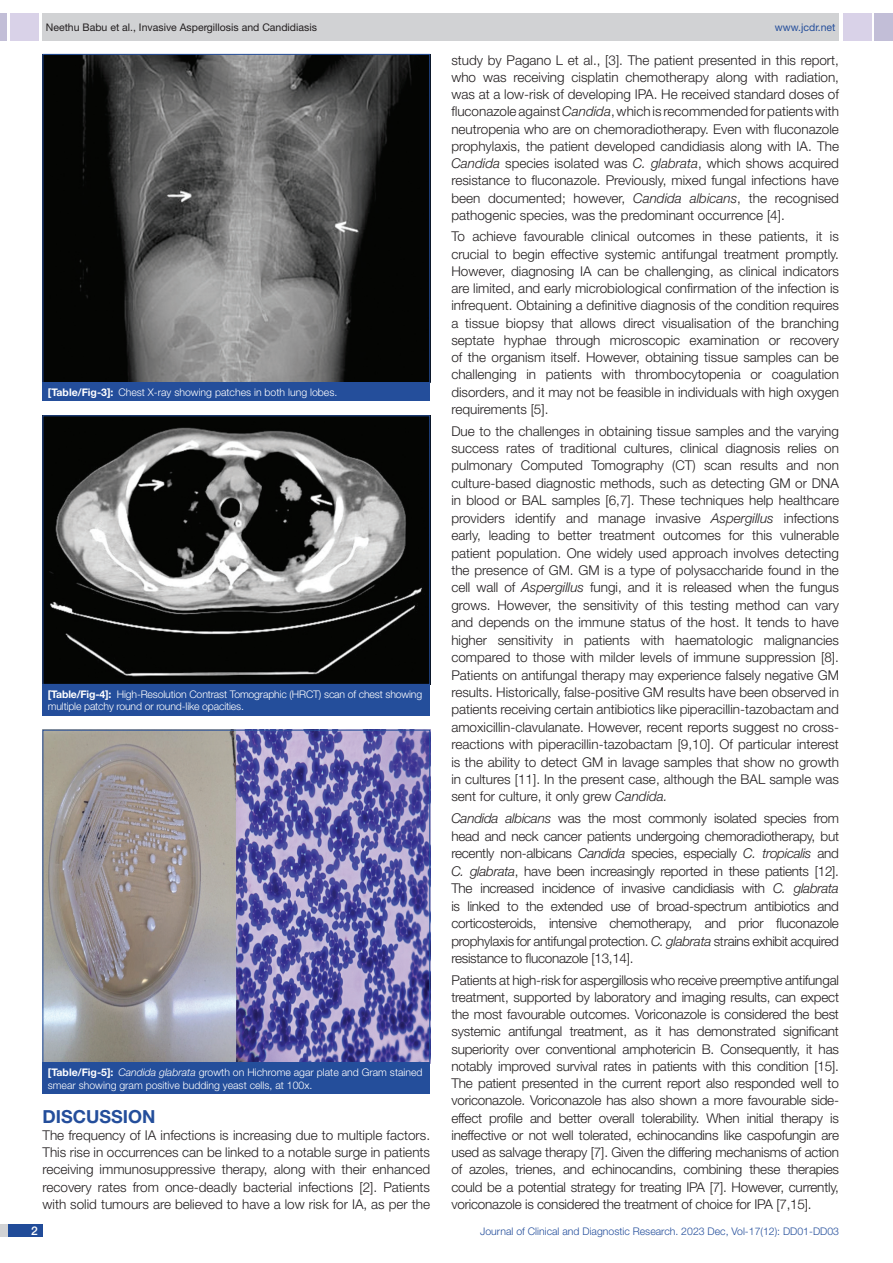
<style>
.page{position:relative;width:893px;height:1263px;background:#fff}
.page>*{position:absolute;margin:0;border:0;box-sizing:border-box;transform-origin:0 0}
.Heading{font:700 18px "Helvetica Neue";color:#244e9b}
.Body_text{font:300 13.5px/17.2px "Helvetica Neue";color:#231f20;text-align:justify}
.t1{font:500 12px "Helvetica Neue";color:#fff}
.TABLE_FIG{font:300 10.5px/12.6px "Helvetica Neue";color:#fff}
.t2{font:300 10.5px "Helvetica Neue";color:#244e9b}
.t3{font:10.5px "Helvetica Neue";color:#231f20}
.t4{font:10.5px "Helvetica Neue";color:#244e9b}
.s1{font-weight:700}
.s2{font-style:italic}
</style>
<div class="page">
<div style="left:0;top:13px;width:7px;height:28px;background:#c2bed7"></div>
<div style="left:10px;top:13px;width:29px;height:28px;background:#d9d2e8"></div>
<div style="left:43px;top:13px;width:796px;height:28px;background:#d1d2d4"></div>
<div style="left:875px;top:13px;width:18px;height:28px;background:#c2bed7"></div>
<div style="left:843px;top:13px;width:29px;height:28px;background:#d9d2e8"></div>
<div style="left:0;top:1224px;width:43px;height:13px;background:#d1d2d4"></div>
<div style="left:8px;top:1224px;width:35px;height:13px;background:#214c99"></div>
<img style="left:45px;top:56px;width:383px;height:325px">
<div style="left:43px;top:382px;width:387px;height:19px;background:#244e9b"></div>
<img style="left:45px;top:417px;width:383px;height:266px">
<div style="left:43px;top:415px;width:387px;height:270px;border:1px solid #244e9b"></div>
<div style="left:43px;top:684px;width:387px;height:31px;background:#244e9b"></div>
<img style="left:45px;top:732px;width:383px;height:329px">
<div style="left:43px;top:730px;width:387px;height:333px;border:1px solid #244e9b"></div>
<div style="left:43px;top:1063px;width:387px;height:31px;background:#244e9b"></div>
<p class="t3" style="left:46px;top:21px;width:273px">Neethu Babu et al., Invasive Aspergillosis and Candidiasis</p>
<p class="t4" style="left:775px;top:21px;width:62px">www.jcdr.net</p>
<p class="TABLE_FIG" style="left:48px;top:385px;width:291px"><span class="s1">[Table/Fig-3]:</span> Chest X-ray showing patches in both lung lobes.</p>
<p class="TABLE_FIG" style="left:48px;top:687px;width:376px"><span class="s1">[Table/Fig-4]:</span> High-Resolution Contrast Tomographic (HRCT) scan of chest showing multiple patchy round or round-like opacities.</p>
<p class="TABLE_FIG" style="left:48px;top:1066px;width:376px"><span class="s1">[Table/Fig-5]:</span> <span class="s2">Candida glabrata</span> growth on Hichrome agar plate and Gram stained smear showing gram positive budding yeast cells, at 100x.</p>
<p class="Heading" style="left:43px;top:1105px;width:115px">DISCUSSION</p>
<p class="Body_text" style="left:43px;top:1126px;width:389px">The frequency of IA infections is increasing due to multiple factors.<br>This rise in occurrences can be linked to a notable surge in patients receiving immunosuppressive therapy, along with their enhanced recovery rates from once-deadly bacterial infections [2]. Patients with solid tumours are believed to have a low risk for IA, as per the</p>
<p class="Body_text" style="left:451px;top:51px;width:389px">study by Pagano L et al., [3]. The patient presented in this report, who was receiving cisplatin chemotherapy along with radiation, was at a low-risk of developing IPA. He received standard doses of fluconazole against <span class="s2">Candida</span>, which is recommended for patients with neutropenia who are on chemoradiotherapy. Even with fluconazole prophylaxis, the patient developed candidiasis along with IA. The <span class="s2">Candida</span> species isolated was <span class="s2">C. glabrata</span>, which shows acquired resistance to fluconazole. Previously, mixed fungal infections have been documented; however, <span class="s2">Candida albicans</span>, the recognised pathogenic species, was the predominant occurrence [4].</p>
<p class="Body_text" style="left:451px;top:228px;width:389px">To achieve favourable clinical outcomes in these patients, it is crucial to begin effective systemic antifungal treatment promptly.<br>However, diagnosing IA can be challenging, as clinical indicators are limited, and early microbiological confirmation of the infection is infrequent. Obtaining a definitive diagnosis of the condition requires a tissue biopsy that allows direct visualisation of the branching septate hyphae through microscopic examination or recovery of the organism itself. However, obtaining tissue samples can be challenging in patients with thrombocytopenia or coagulation disorders, and it may not be feasible in individuals with high oxygen requirements [5].</p>
<p class="Body_text" style="left:451px;top:422px;width:389px">Due to the challenges in obtaining tissue samples and the varying success rates of traditional cultures, clinical diagnosis relies on pulmonary Computed Tomography (CT) scan results and non culture-based diagnostic methods, such as detecting GM or DNA in blood or BAL samples [6,7]. These techniques help healthcare providers identify and manage invasive <span class="s2">Aspergillus</span> infections early, leading to better treatment outcomes for this vulnerable patient population. One widely used approach involves detecting the presence of GM. GM is a type of polysaccharide found in the cell wall of <span class="s2">Aspergillus</span> fungi, and it is released when the fungus grows. However, the sensitivity of this testing method can vary and depends on the immune status of the host. It tends to have higher sensitivity in patients with haematologic malignancies compared to those with milder levels of immune suppression [8].<br>Patients on antifungal therapy may experience falsely negative GM results. Historically, false-positive GM results have been observed in patients receiving certain antibiotics like piperacillin-tazobactam and amoxicillin-clavulanate. However, recent reports suggest no cross&shy;reactions with piperacillin-tazobactam [9,10]. Of particular interest is the ability to detect GM in lavage samples that show no growth in cultures [11]. In the present case, although the BAL sample was sent for culture, it only grew <span class="s2">Candida.</span></p>
<p class="Body_text" style="left:451px;top:809px;width:389px"><span class="s2">Candida albicans</span> was the most commonly isolated species from head and neck cancer patients undergoing chemoradiotherapy, but recently non-albicans <span class="s2">Candida</span> species, especially <span class="s2">C. tropicalis</span> and <span class="s2">C. glabrata</span>, have been increasingly reported in these patients [12].<br>The increased incidence of invasive candidiasis with <span class="s2">C. glabrata </span>is linked to the extended use of broad-spectrum antibiotics and corticosteroids, intensive chemotherapy, and prior fluconazole prophylaxis for antifungal protection. <span class="s2">C. glabrata</span> strains exhibit acquired resistance to fluconazole [13,14].</p>
<p class="Body_text" style="left:451px;top:971px;width:389px">Patients at high-risk for aspergillosis who receive preemptive antifungal treatment, supported by laboratory and imaging results, can expect the most favourable outcomes. Voriconazole is considered the best systemic antifungal treatment, as it has demonstrated significant superiority over conventional amphotericin B. Consequently, it has notably improved survival rates in patients with this condition [15].<br>The patient presented in the current report also responded well to voriconazole. Voriconazole has also shown a more favourable side&shy;effect profile and better overall tolerability. When initial therapy is ineffective or not well tolerated, echinocandins like caspofungin are used as salvage therapy [7]. Given the differing mechanisms of action of azoles, trienes, and echinocandins, combining these therapies could be a potential strategy for treating IPA [7]. However, currently, voriconazole is considered the treatment of choice for IPA [7,15].</p>
<p class="t1" style="left:31px;top:1223px;width:8px">2</p>
<p class="t2" style="left:480px;top:1225px;width:360px">Journal of Clinical and Diagnostic Research. 2023 Dec, Vol-17(12): DD01-DD03</p>
</div>
